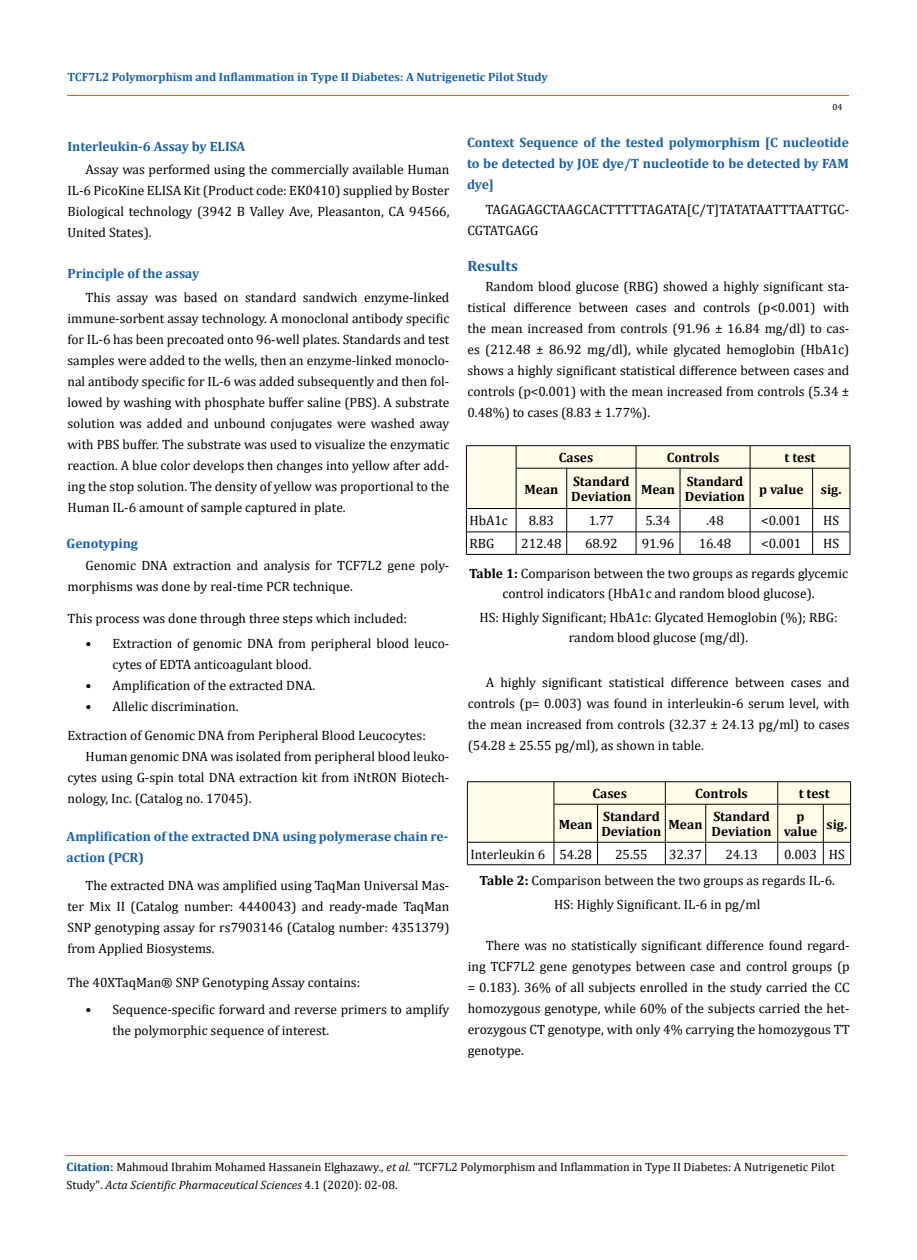
<style>
.page{position:relative;width:917px;height:1260px;background:#fff}
.page>*{position:absolute;margin:0;border:0;box-sizing:border-box;transform-origin:0 0}
.t1{font:700 15px "Cambria";color:#1560a6}
.t2{font:13.5px/21px "Cambria";color:#000;text-align:justify}
.t3{font:700 13.5px/21px "Cambria";color:#1560a6}
.t4{font:700 13.5px/15.6px "Cambria";color:#000}
.t5{font:12px/18px "Cambria";color:#000}
.t6{font:700 12px "Cambria";color:#1560a6}
.t7{font:9px "Cambria";color:#000}
.s1{font-weight:700}
.s2{font-weight:700;color:#035089}
.s3{font-style:italic}
</style>
<div class="page">
<hr style="left:65px;top:1156px;width:781px;height:1px;background:#e05d1a">
<hr style="left:67px;top:95px;width:782px;height:1px;background:#e05d1a">
<hr style="left:466px;top:445px;width:50px;height:1px;background:#000">
<hr style="left:516px;top:445px;width:50px;height:1px;background:#000">
<hr style="left:566px;top:445px;width:70px;height:1px;background:#000">
<hr style="left:636px;top:445px;width:44px;height:1px;background:#000">
<hr style="left:680px;top:445px;width:70px;height:1px;background:#000">
<hr style="left:750px;top:445px;width:62px;height:1px;background:#000">
<hr style="left:812px;top:445px;width:38px;height:1px;background:#000">
<svg style="left:466px;top:446px;width:384px;height:108px"></svg>
<hr style="left:466px;top:554px;width:50px;height:1px;background:#000">
<hr style="left:516px;top:554px;width:50px;height:1px;background:#000">
<hr style="left:566px;top:554px;width:70px;height:1px;background:#000">
<hr style="left:636px;top:554px;width:44px;height:1px;background:#000">
<hr style="left:680px;top:554px;width:70px;height:1px;background:#000">
<hr style="left:750px;top:554px;width:62px;height:1px;background:#000">
<hr style="left:812px;top:554px;width:38px;height:1px;background:#000">
<svg style="left:467px;top:781px;width:384px;height:85px"></svg>
<p class="t6" style="left:67px;top:69px;width:482px">TCF7L2 Polymorphism and Inflammation in Type II Diabetes: A Nutrigenetic Pilot Study</p>
<p class="t7" style="left:832px;top:101px;width:11px">04</p>
<p class="t3" style="left:67px;top:135px;width:179px">Interleukin-6 Assay by ELISA</p>
<p class="t2" style="left:67px;top:159px;width:383px;text-indent:18px">Assay was performed using the commercially available Human IL-6 PicoKine ELISA Kit (Product code: EK0410) supplied by Boster Biological technology (3942 B Valley Ave, Pleasanton, CA 94566, United States).</p>
<p class="t3" style="left:67px;top:263px;width:133px">Principle of the assay</p>
<p class="t2" style="left:67px;top:287px;width:383px;text-indent:18px">This assay was based on standard sandwich enzyme-linked immune-sorbent assay technology. A monoclonal antibody specific for IL-6 has been precoated onto 96-well plates. Standards and test samples were added to the wells, then an enzyme-linked monoclo&shy;nal antibody specific for IL-6 was added subsequently and then fol&shy;lowed by washing with phosphate buffer saline (PBS). A substrate solution was added and unbound conjugates were washed away with PBS buffer. The substrate was used to visualize the enzymatic reaction. A blue color develops then changes into yellow after add&shy;ing the stop solution. The density of yellow was proportional to the Human IL-6 amount of sample captured in plate.</p>
<p class="t3" style="left:67px;top:532px;width:73px">Genotyping</p>
<p class="t2" style="left:67px;top:555px;width:383px;text-indent:18px">Genomic DNA extraction and analysis for TCF7L2 gene poly&shy;morphisms was done by real-time PCR technique.</p>
<p class="t2" style="left:67px;top:608px;width:341px">This process was done through three steps which included:</p>
<p class="t2" style="left:112px;top:632px;width:338px;text-indent:-27px">• Extraction of genomic DNA from peripheral blood leuco&shy;cytes of EDTA anticoagulant blood.</p>
<p class="t2" style="left:85px;top:674px;width:231px">• Amplification of the extracted DNA.</p>
<p class="t2" style="left:67px;top:691px;width:360px;line-height:29.7px;text-indent:18px">• Allelic discrimination.<br>Extraction of Genomic DNA from Peripheral Blood Leucocytes:</p>
<p class="t2" style="left:67px;top:746px;width:383px;text-indent:18px">Human genomic DNA was isolated from peripheral blood leuko&shy;cytes using G-spin total DNA extraction kit from iNtRON Biotech&shy;nology, Inc. (Catalog no. 17045).</p>
<p class="t3" style="left:67px;top:826px;width:383px">Amplification of the extracted DNA using polymerase chain re&shy;action (PCR)</p>
<p class="t2" style="left:67px;top:874px;width:383px;text-indent:18px">The extracted DNA was amplified using TaqMan Universal Mas&shy;ter Mix II (Catalog number: 4440043) and ready-made TaqMan SNP genotyping assay for rs7903146 (Catalog number: 4351379) from Applied Biosystems.</p>
<p class="t2" style="left:67px;top:972px;width:294px">The 40XTaqMan® SNP Genotyping Assay contains:</p>
<p class="t2" style="left:112px;top:999px;width:338px;text-indent:-27px">• Sequence-specific forward and reverse primers to amplify the polymorphic sequence of interest.</p>
<p class="t3" style="left:467px;top:131px;width:383px;text-align:justify">Context Sequence of the tested polymorphism [C nucleotide to be detected by JOE dye/T nucleotide to be detected by FAM dye]</p>
<p class="t2" style="left:467px;top:199px;width:383px;text-indent:18px">TAGAGAGCTAAGCACTTTTTAGATA[C/T]TATATAATTTAATTGC-<br>CGTATGAGG</p>
<p class="t1" style="left:467px;top:255px;width:52px">Results</p>
<p class="t2" style="left:467px;top:276px;width:383px;text-indent:18px">Random blood glucose (RBG) showed a highly significant sta&shy;tistical difference between cases and controls (p&lt;0.001) with the mean increased from controls (91.96 ± 16.84 mg/dl) to cas&shy;es (212.48 ± 86.92 mg/dl), while glycated hemoglobin (HbA1c) shows a highly significant statistical difference between cases and controls (p&lt;0.001) with the mean increased from controls (5.34 ± 0.48%) to cases (8.83 ± 1.77%).</p>
<p class="t4" style="left:559px;top:449px;width:36px">Cases</p>
<p class="t4" style="left:666px;top:449px;width:54px">Controls</p>
<p class="t4" style="left:784px;top:449px;width:32px">t test</p>
<p class="t4" style="left:524px;top:481px;width:35px">Mean</p>
<p class="t4" style="left:571px;top:473px;width:62px">Standard<br>Deviation</p>
<p class="t4" style="left:641px;top:481px;width:35px">Mean</p>
<p class="t4" style="left:685px;top:473px;width:62px">Standard<br>Deviation</p>
<p class="t4" style="left:759px;top:481px;width:46px">p value</p>
<p class="t4" style="left:820px;top:481px;width:22px">sig.</p>
<p class="t2" style="left:469px;top:510px;width:40px">HbA1c</p>
<p class="t2" style="left:529px;top:510px;width:27px">8.83</p>
<p class="t2" style="left:588px;top:510px;width:27px">1.77</p>
<p class="t2" style="left:645px;top:510px;width:27px">5.34</p>
<p class="t2" style="left:706px;top:510px;width:19px">.48</p>
<p class="t2" style="left:761px;top:510px;width:42px">&lt;0.001</p>
<p class="t2" style="left:823px;top:510px;width:17px">HS</p>
<p class="t2" style="left:469px;top:533px;width:26px">RBG</p>
<p class="t2" style="left:521px;top:533px;width:42px">212.48</p>
<p class="t2" style="left:585px;top:533px;width:34px">68.92</p>
<p class="t2" style="left:641px;top:533px;width:34px">91.96</p>
<p class="t2" style="left:698px;top:533px;width:34px">16.48</p>
<p class="t2" style="left:761px;top:533px;width:42px">&lt;0.001</p>
<p class="t2" style="left:469px;top:529px;width:380px;line-height:29.4px;text-indent:354px">HS<br><span class="s1">Table 1:</span> Comparison between the two groups as regards glycemic</p>
<p class="t2" style="left:479px;top:581px;width:359px;line-height:24px;text-align:center">control indicators (HbA1c and random blood glucose).<br>HS: Highly Significant; HbA1c: Glycated Hemoglobin (%); RBG:</p>
<p class="t2" style="left:569px;top:627px;width:181px">random blood glucose (mg/dl).</p>
<p class="t2" style="left:467px;top:672px;width:383px;text-indent:18px">A highly significant statistical difference between cases and controls (p= 0.003) was found in interleukin-6 serum level, with the mean increased from controls (32.37 ± 24.13 pg/ml) to cases (54.28 ± 25.55 pg/ml), as shown in table.</p>
<p class="t4" style="left:592px;top:785px;width:36px">Cases</p>
<p class="t4" style="left:695px;top:785px;width:54px">Controls</p>
<p class="t4" style="left:798px;top:785px;width:32px">t test</p>
<p class="t4" style="left:558px;top:816px;width:35px">Mean</p>
<p class="t4" style="left:601px;top:808px;width:62px">Standard<br>Deviation</p>
<p class="t4" style="left:668px;top:816px;width:35px">Mean</p>
<p class="t4" style="left:711px;top:808px;width:62px">Standard<br>Deviation</p>
<p class="t4" style="left:783px;top:808px;width:35px;text-align:center">p value</p>
<p class="t4" style="left:826px;top:816px;width:22px">sig.</p>
<p class="t2" style="left:470px;top:844px;width:123px">Interleukin 6 54.28</p>
<p class="t2" style="left:615px;top:844px;width:34px">25.55</p>
<p class="t2" style="left:669px;top:844px;width:34px">32.37</p>
<p class="t2" style="left:725px;top:844px;width:34px">24.13</p>
<p class="t2" style="left:479px;top:841px;width:367px;line-height:26px;text-indent:304px">0.003 HS<br><span class="s1">Table 2:</span> Comparison between the two groups as regards IL-6.</p>
<p class="t2" style="left:554px;top:894px;width:208px">HS: Highly Significant. IL-6 in pg/ml</p>
<p class="t2" style="left:467px;top:934px;width:383px;text-indent:18px">There was no statistically significant difference found regard&shy;ing TCF7L2 gene genotypes between case and control groups (p = 0.183). 36% of all subjects enrolled in the study carried the CC homozygous genotype, while 60% of the subjects carried the het&shy;erozygous CT genotype, with only 4% carrying the homozygous TT genotype.</p>
<p class="t5" style="left:66px;top:1158px;width:769px"><span class="s2">Citation:</span> Mahmoud Ibrahim Mohamed Hassanein Elghazawy<span class="s3">., et al.</span> “TCF7L2 Polymorphism and Inflammation in Type II Diabetes: A Nutrigenetic Pilot<br>Study". <span class="s3">Acta Scientific Pharmaceutical Sciences</span> 4.1 (2020): 02-08.</p>
</div>
